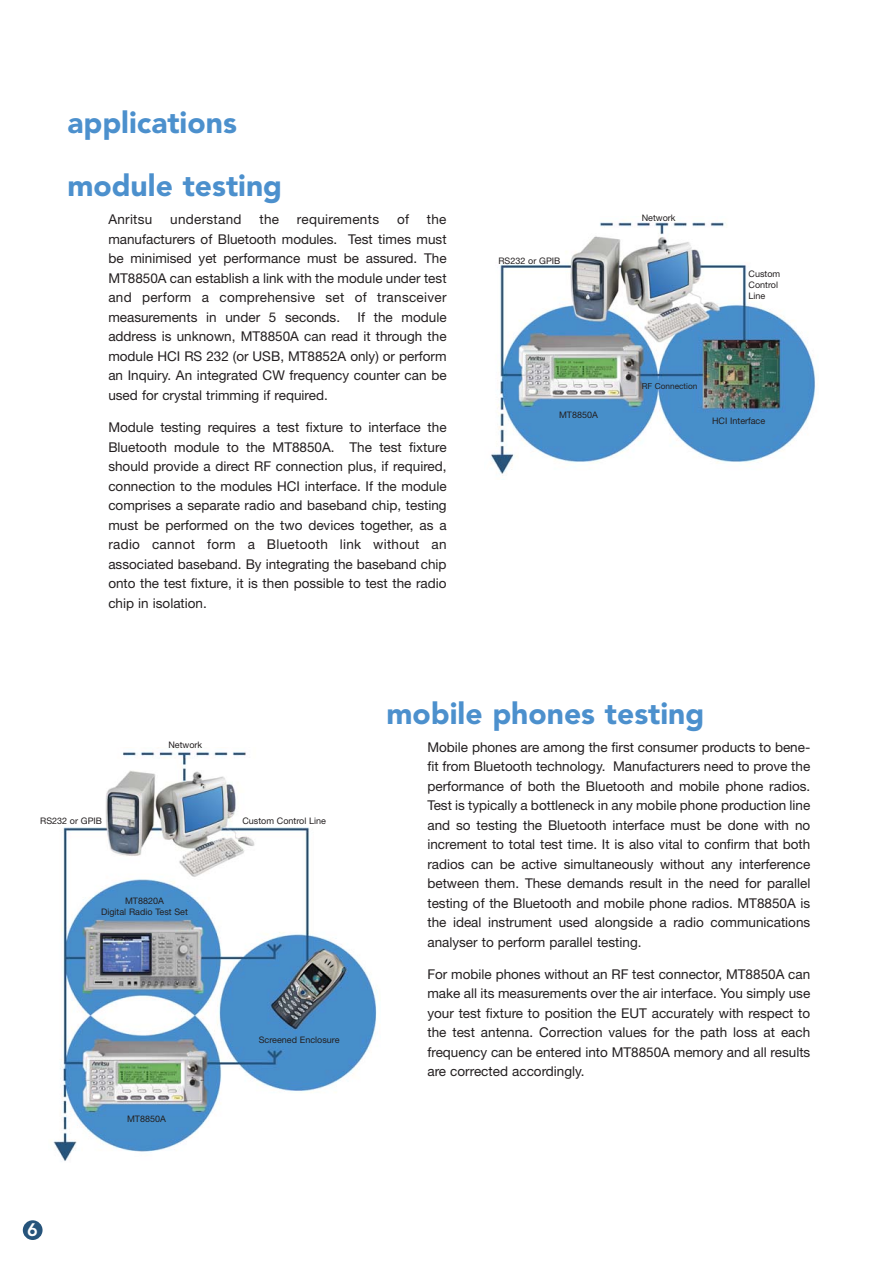
<style>
.page{position:relative;width:893px;height:1263px;background:#fff}
.page>*{position:absolute;margin:0;border:0;box-sizing:border-box;transform-origin:0 0}
.t1{font:900 30px "Avenir";color:#4c90cd}
.t2{font:800 18px "Avenir";color:#fff}
.t3{font:13.5px/19.5px "Helvetica Neue";color:#231f20;text-align:justify}
.t4{font:13.5px "Helvetica Neue";letter-spacing:.02em;color:#231f20}
.t5{font:9px/10.8px "Helvetica Neue";color:#231f20}
.t6{font:8.25px "Helvetica Neue";color:#231f20}
</style>
<div class="page">
<img style="left:53px;top:747px;width:327px;height:414px">
<img style="left:491px;top:220px;width:325px;height:254px">
<div style="left:23px;top:1220px;width:20px;height:20px;background:#26547b;border-radius:50%"></div>
<h1 class="t1" style="left:67px;top:110px;width:171px">applications</h1>
<h1 class="t1" style="left:67px;top:174px;width:216px">module testing</h1>
<p class="t4" style="left:108px;top:215px;width:46px">Anritsu</p>
<p class="t4" style="left:170px;top:215px;width:73px">understand</p>
<p class="t3" style="left:259px;top:211px;width:21px">the</p>
<p class="t4" style="left:297px;top:215px;width:84px">requirements</p>
<p class="t3" style="left:397px;top:211px;width:14px">of</p>
<p class="t3" style="left:108px;top:211px;width:340px;text-indent:318px">the manufacturers of Bluetooth modules. Test times must be minimised yet performance must be assured. The MT8850A can establish a link with the module under test and perform a comprehensive set of transceiver measurements in under 5 seconds.</p>
<p class="t3" style="left:108px;top:309px;width:340px;text-indent:249px">If the module address is unknown, MT8850A can read it through the module HCI RS 232 (or USB, MT8852A only) or perform an Inquiry. An integrated CW frequency counter can be used for crystal trimming if required.</p>
<p class="t3" style="left:108px;top:419px;width:340px">Module testing requires a test fixture to interface the Bluetooth module to the MT8850A. The test fixture should provide a direct RF connection plus, if required, connection to the modules HCI interface. If the module comprises a separate radio and baseband chip, testing must be performed on the two devices together, as a radio cannot form a Bluetooth link without an associated baseband. By integrating the baseband chip onto the test fixture, it is then possible to test the radio chip in isolation.</p>
<p class="t5" style="left:498px;top:257px;width:63px">RS232 or GPIB</p>
<p class="t5" style="left:559px;top:411px;width:40px">MT8850A</p>
<p class="t5" style="left:641px;top:213px;width:35px">Network</p>
<p class="t5" style="left:748px;top:269px;width:33px">Custom<br>Control<br>Line</p>
<p class="t6" style="left:642px;top:383px;width:57px">RF Connection</p>
<p class="t5" style="left:712px;top:416px;width:55px">HCI Interface</p>
<h1 class="t1" style="left:386px;top:701px;width:319px">mobile phones testing</h1>
<p class="t5" style="left:40px;top:816px;width:63px">RS232 or GPIB</p>
<p class="t5" style="left:168px;top:740px;width:35px">Network</p>
<p class="t5" style="left:101px;top:896px;width:88px;text-align:center">MT8820A<br>Digital Radio Test Set</p>
<p class="t5" style="left:242px;top:816px;width:85px">Custom Control Line</p>
<h2 class="t2" style="left:27px;top:1223px;width:12px">6</h2>
<p class="t5" style="left:127px;top:1114px;width:40px">MT8850A</p>
<p class="t5" style="left:259px;top:1036px;width:82px">Screened Enclosure</p>
<p class="t3" style="left:427px;top:738px;width:384px">Mobile phones are among the first consumer products to bene&shy;fit from Bluetooth technology. Manufacturers need to prove the performance of both the Bluetooth and mobile phone radios.<br>Test is typically a bottleneck in any mobile phone production line and so testing the Bluetooth interface must be done with no increment to total test time. It is also vital to confirm that both radios can be active simultaneously without any interference between them. These demands result in the need for parallel testing of the Bluetooth and mobile phone radios. MT8850A is the ideal instrument used alongside a radio communications analyser to perform parallel testing.</p>
<p class="t3" style="left:427px;top:966px;width:384px">For mobile phones without an RF test connector, MT8850A can make all its measurements over the air interface. You simply use your test fixture to position the EUT accurately with respect to the test antenna. Correction values for the path loss at each frequency can be entered into MT8850A memory and all results are corrected accordingly.</p>
</div>
